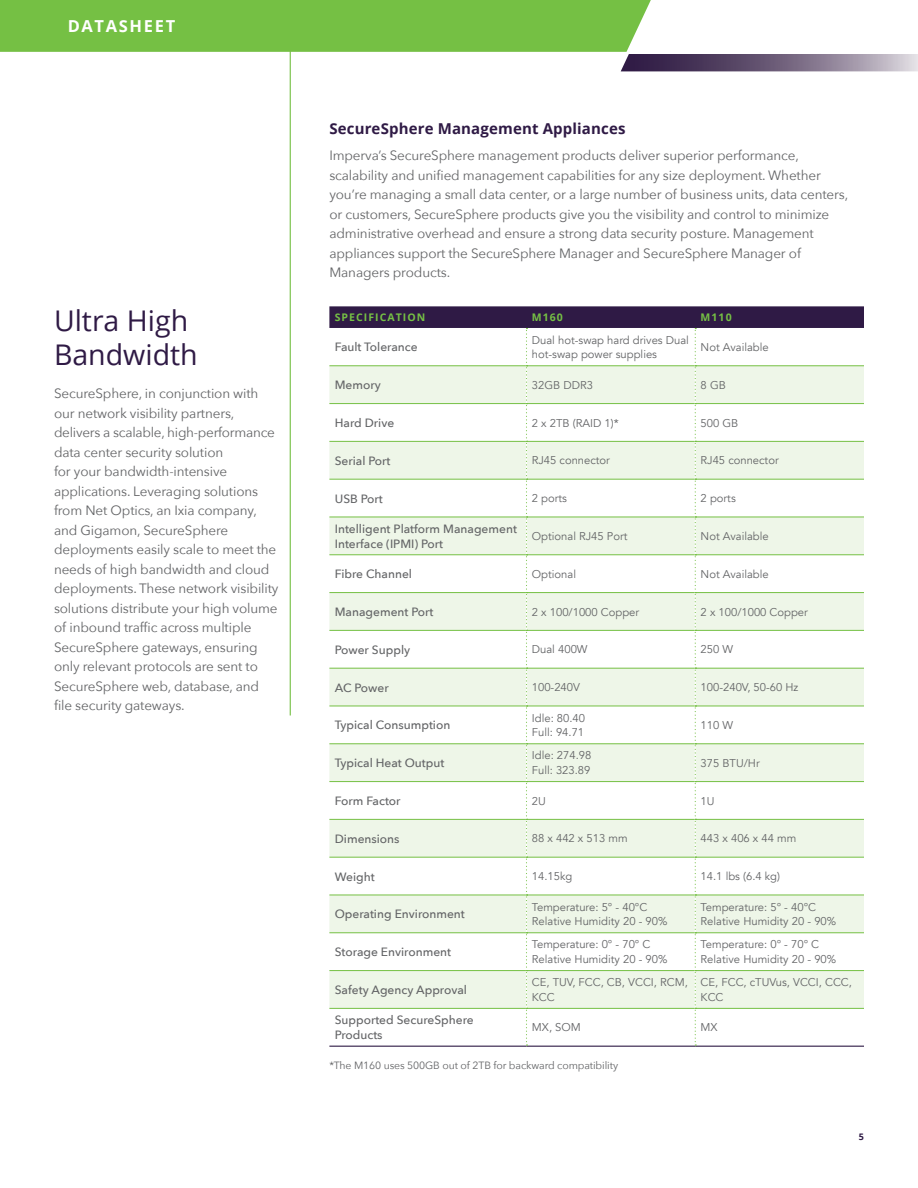
<style>
.page{position:relative;width:918px;height:1188px;background:#fff}
.page>*{position:absolute;margin:0;border:0;box-sizing:border-box;transform-origin:0 0}
.t1{font:28.5px/34.5px "Open Sans";color:#2f1a45}
.t2{font:700 16.5px "Open Sans";letter-spacing:.1em;color:#fff}
.t3{font:700 15px "Open Sans";letter-spacing:.01em;color:#2f1a45}
.t4{font:13.5px/19.5px "Avenir Next";letter-spacing:-.01em;color:#636466}
.t5{font:500 12px/15px "Avenir Next";color:#636466}
.t6{font:11.25px/15px "Avenir";color:#636466}
.t7{font:10.5px "Avenir Next";letter-spacing:-.01em;color:#636466}
.t8{font:700 10.5px "Open Sans";letter-spacing:.1em;color:#75c044}
.t9{font:700 9px "Open Sans";color:#2f1a45}
</style>
<div class="page">
<svg style="left:0;top:0;width:918px;height:71px"></svg>
<hr style="left:329px;top:1046px;width:197px;height:1px;background:#2f1a45">
<hr style="left:526px;top:1046px;width:169px;height:1px;background:#2f1a45">
<hr style="left:695px;top:1046px;width:169px;height:1px;background:#2f1a45">
<svg style="left:329px;top:306px;width:535px;height:740px"></svg>
<hr style="left:290px;top:0;width:1px;height:716px;background:#75c044">
<p class="t2" style="left:68px;top:15px;width:109px">DATASHEET</p>
<h1 class="t1" style="left:54px;top:303px;width:145px">Ultra High<br>Bandwidth</h1>
<p class="t4" style="left:54px;top:383px;width:226px">SecureSphere, in conjunction with our network visibility partners, delivers a scalable, high-performance data center security solution<br>for your bandwidth-intensive applications. Leveraging solutions from Net Optics, an Ixia company, and Gigamon, SecureSphere deployments easily scale to meet the needs of high bandwidth and cloud deployments. These network visibility solutions distribute your high volume of inbound traffic across multiple SecureSphere gateways, ensuring only relevant protocols are sent to SecureSphere web, database, and file security gateways.</p>
<p class="t3" style="left:329px;top:118px;width:298px">SecureSphere Management Appliances</p>
<p class="t4" style="left:329px;top:145px;width:520px">Imperva’s SecureSphere management products deliver superior performance, scalability and unified management capabilities for any size deployment. Whether you’re managing a small data center, or a large number of business units, data centers, or customers, SecureSphere products give you the visibility and control to minimize administrative overhead and ensure a strong data security posture. Management appliances support the SecureSphere Manager and SecureSphere Manager of Managers products.</p>
<p class="t8" style="left:335px;top:310px;width:92px">SPECIFICATION</p>
<p class="t8" style="left:532px;top:310px;width:33px">M160</p>
<p class="t8" style="left:701px;top:310px;width:33px">M110</p>
<p class="t5" style="left:335px;top:339px;width:84px">Fault Tolerance</p>
<p class="t6" style="left:532px;top:332px;width:159px">Dual hot-swap hard drives Dual hot-swap power supplies</p>
<p class="t6" style="left:701px;top:340px;width:70px">Not Available</p>
<p class="t5" style="left:335px;top:377px;width:48px">Memory</p>
<p class="t6" style="left:532px;top:378px;width:63px">32GB DDR3</p>
<p class="t6" style="left:701px;top:378px;width:27px">8 GB</p>
<p class="t5" style="left:335px;top:415px;width:61px">Hard Drive</p>
<p class="t6" style="left:532px;top:415px;width:88px">2 x 2TB (RAID 1)*</p>
<p class="t6" style="left:701px;top:415px;width:39px">500 GB</p>
<p class="t5" style="left:335px;top:453px;width:57px">Serial Port</p>
<p class="t6" style="left:532px;top:453px;width:80px">RJ45 connector</p>
<p class="t6" style="left:701px;top:453px;width:80px">RJ45 connector</p>
<p class="t5" style="left:335px;top:490px;width:49px">USB Port</p>
<p class="t6" style="left:532px;top:491px;width:37px">2 ports</p>
<p class="t6" style="left:701px;top:491px;width:37px">2 ports</p>
<p class="t5" style="left:335px;top:521px;width:184px">Intelligent Platform Management<br>Interface (IPMI) Port</p>
<p class="t6" style="left:532px;top:529px;width:97px">Optional RJ45 Port</p>
<p class="t6" style="left:701px;top:529px;width:70px">Not Available</p>
<p class="t5" style="left:335px;top:566px;width:79px">Fibre Channel</p>
<p class="t6" style="left:532px;top:567px;width:46px">Optional</p>
<p class="t6" style="left:701px;top:567px;width:70px">Not Available</p>
<p class="t5" style="left:335px;top:604px;width:100px">Management Port</p>
<p class="t6" style="left:532px;top:604px;width:109px">2 x 100/1000 Copper</p>
<p class="t6" style="left:701px;top:604px;width:109px">2 x 100/1000 Copper</p>
<p class="t5" style="left:335px;top:642px;width:77px">Power Supply</p>
<p class="t6" style="left:532px;top:642px;width:57px">Dual 400W</p>
<p class="t6" style="left:701px;top:642px;width:34px">250 W</p>
<p class="t5" style="left:335px;top:679px;width:55px">AC Power</p>
<p class="t6" style="left:532px;top:680px;width:50px">100-240V</p>
<p class="t6" style="left:701px;top:680px;width:99px">100-240V, 50-60 Hz</p>
<p class="t5" style="left:335px;top:717px;width:117px">Typical Consumption</p>
<p class="t6" style="left:532px;top:710px;width:55px">Idle: 80.40<br>Full: 94.71</p>
<p class="t6" style="left:701px;top:718px;width:34px">110 W</p>
<p class="t5" style="left:335px;top:755px;width:111px">Typical Heat Output</p>
<p class="t6" style="left:532px;top:748px;width:61px">Idle: 274.98<br>Full: 323.89</p>
<p class="t6" style="left:701px;top:756px;width:61px">375 BTU/Hr</p>
<p class="t5" style="left:335px;top:793px;width:67px">Form Factor</p>
<p class="t6" style="left:532px;top:793px;width:15px">2U</p>
<p class="t6" style="left:701px;top:793px;width:15px">1U</p>
<p class="t5" style="left:335px;top:831px;width:66px">Dimensions</p>
<p class="t6" style="left:532px;top:831px;width:97px">88 x 442 x 513 mm</p>
<p class="t6" style="left:701px;top:831px;width:97px">443 x 406 x 44 mm</p>
<p class="t5" style="left:335px;top:868px;width:41px">Weight</p>
<p class="t6" style="left:532px;top:869px;width:42px">14.15kg</p>
<p class="t6" style="left:701px;top:869px;width:81px">14.1 lbs (6.4 kg)</p>
<p class="t5" style="left:335px;top:906px;width:132px">Operating Environment</p>
<p class="t6" style="left:532px;top:899px;width:137px">Temperature: 5° - 40°C<br>Relative Humidity 20 - 90%</p>
<p class="t6" style="left:701px;top:899px;width:137px">Temperature: 5° - 40°C<br>Relative Humidity 20 - 90%</p>
<p class="t5" style="left:335px;top:944px;width:118px">Storage Environment</p>
<p class="t6" style="left:532px;top:937px;width:137px">Temperature: 0° - 70° C<br>Relative Humidity 20 - 90%</p>
<p class="t6" style="left:701px;top:937px;width:137px">Temperature: 0° - 70° C<br>Relative Humidity 20 - 90%</p>
<p class="t5" style="left:335px;top:982px;width:134px">Safety Agency Approval</p>
<p class="t6" style="left:532px;top:975px;width:157px">CE, TUV, FCC, CB, VCCI, RCM,<br>KCC</p>
<p class="t6" style="left:701px;top:975px;width:153px">CE, FCC, cTUVus, VCCI, CCC,<br>KCC</p>
<p class="t5" style="left:335px;top:1012px;width:140px">Supported SecureSphere<br>Products</p>
<p class="t6" style="left:532px;top:1020px;width:51px">MX, SOM</p>
<p class="t6" style="left:701px;top:1020px;width:19px">MX</p>
<p class="t7" style="left:329px;top:1057px;width:290px">*The M160 uses 500GB out of 2TB for backward compatibility</p>
<p class="t9" style="left:859px;top:1131px;width:7px">5</p>
</div>
